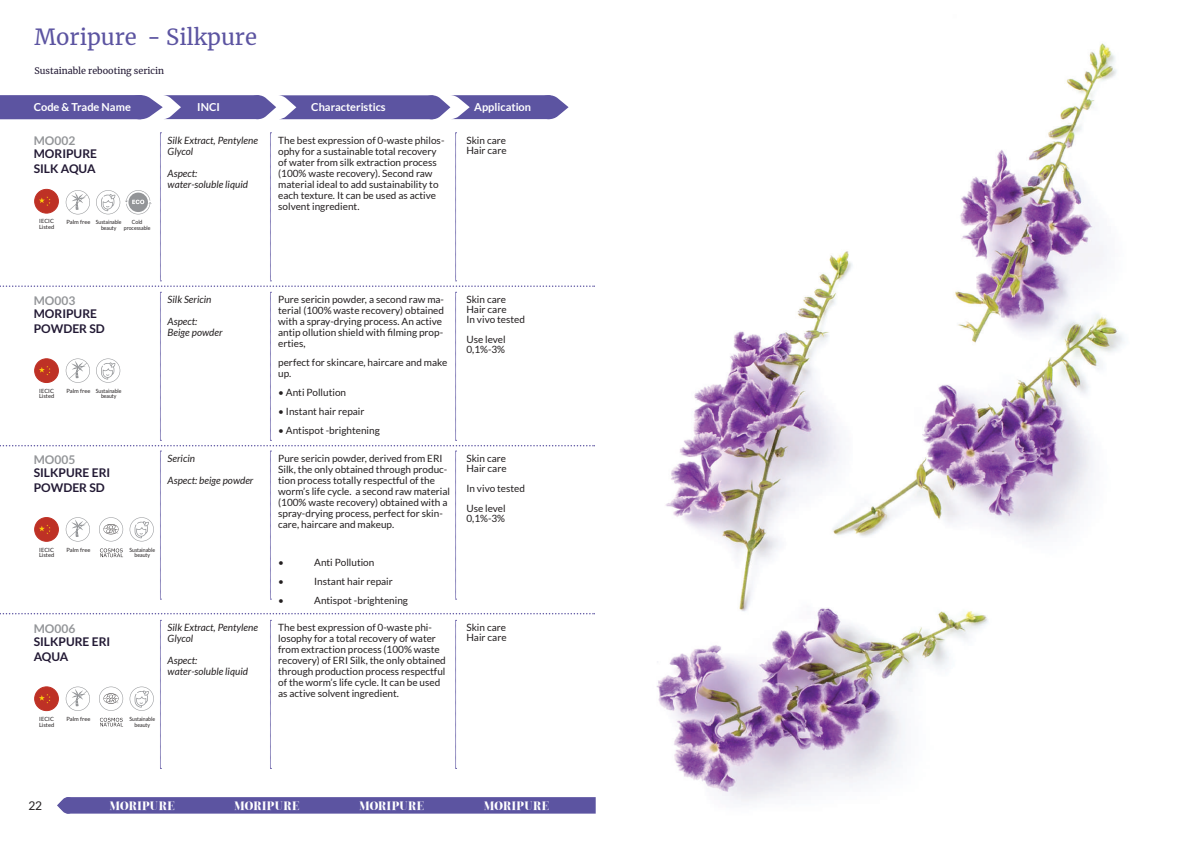
<style>
.page{position:relative;width:1191px;height:842px;background:#fff}
.page>*{position:absolute;margin:0;border:0;box-sizing:border-box;transform-origin:0 0}
.t1{font:22px "Merriweather";color:#5c54a1}
.t2{font:700 12.2px "Dalglish";color:#fff}
.t3{font:700 12px/15px "Lato";color:#221934}
.t4{font:700 12px "Lato";color:#939598}
.t5{font:12px "Lato";color:#231f20}
.t6{font:700 11px "Lato";color:#fff}
.t7{font:10px/11px "Lato";color:#231f20}
.t8{font:italic 10px/11px "Lato";color:#231f20}
.t9{font:9px "Merriweather";color:#221934}
.t10{font:5.7px/5.7px "Lato";letter-spacing:-.01em;color:#231f20}
.t11{font:5.7px/5.7px "Lato";letter-spacing:-.01em;color:#231f20;text-align:center;scale:.9 1}
.t12{font:5.7px/5.7px "Lato";letter-spacing:-.01em;color:#231f20;text-align:center;scale:.91 1}
</style>
<div class="page">
<svg style="left:0;top:95px;width:568px;height:24px;background:#7069ac"></svg>
<svg style="left:0;top:613px;width:595px;height:1px"></svg>
<svg style="left:160px;top:620px;width:1px;height:149px"></svg>
<svg style="left:270px;top:620px;width:1px;height:149px"></svg>
<svg style="left:455px;top:620px;width:1px;height:149px"></svg>
<svg style="left:0;top:133px;width:595px;height:467px"></svg>
<div style="left:35px;top:687px;width:23px;height:24px;background:#be3125;border-radius:50%"></div>
<div style="left:34px;top:687px;width:25px;height:24px;border:1px solid #bf3126;border-radius:50%"></div>
<svg style="left:39px;top:694px;width:11px;height:9px"></svg>
<svg style="left:66px;top:687px;width:24px;height:24px"></svg>
<svg style="left:100px;top:718px;width:23px;height:9px"></svg>
<svg style="left:99px;top:687px;width:24px;height:24px"></svg>
<svg style="left:130px;top:687px;width:24px;height:24px"></svg>
<img style="left:595px;top:43px;width:529px;height:771px">
<svg style="left:57px;top:797px;width:538px;height:17px;background:#625aa4"></svg>
<h1 class="t1" style="left:34px;top:22px;width:224px">Moripure - Silkpure</h1>
<p class="t9" style="left:34px;top:65px;width:131px">Sustainable rebooting sericin</p>
<p class="t6" style="left:34px;top:101px;width:99px">Code &amp; Trade Name</p>
<p class="t6" style="left:197px;top:101px;width:24px">INCI</p>
<p class="t6" style="left:311px;top:101px;width:76px">Characteristics</p>
<p class="t4" style="left:34px;top:134px;width:43px">MO002</p>
<p class="t3" style="left:34px;top:146px;width:65px">MORIPURE<br>SILK AQUA</p>
<p class="t10" style="left:39px;top:218px;width:17px">IECIC<br>Listed</p>
<p class="t11" style="left:96px;top:219px;width:30px">Sustainable beauty</p>
<p class="t10" style="left:67px;top:220px;width:25px">Palm free</p>
<p class="t12" style="left:124px;top:220px;width:31px">Cold processable</p>
<p class="t8" style="left:168px;top:135px;width:92px">Silk Extract, Pentylene<br>Glycol</p>
<p class="t8" style="left:168px;top:168px;width:82px">Aspect: water-soluble liquid</p>
<p class="t7" style="left:278px;top:135px;width:168px">The best expression of 0-waste philos&shy;ophy for a sustainable total recovery of water from silk extraction process (100% waste recovery). Second raw material ideal to add sustainability to each texture. It can be used as active solvent ingredient.</p>
<p class="t6" style="left:474px;top:101px;width:58px">Application</p>
<p class="t7" style="left:466px;top:135px;width:42px;line-height:10px">Skin care<br>Hair care</p>
<p class="t4" style="left:34px;top:294px;width:43px">MO003</p>
<p class="t3" style="left:34px;top:306px;width:73px">MORIPURE<br>POWDER SD</p>
<p class="t10" style="left:39px;top:388px;width:17px">IECIC<br>Listed</p>
<p class="t11" style="left:96px;top:388px;width:30px">Sustainable beauty</p>
<p class="t10" style="left:67px;top:388px;width:25px">Palm free</p>
<p class="t4" style="left:34px;top:452px;width:43px">MO005</p>
<p class="t3" style="left:34px;top:465px;width:78px">SILKPURE ERI<br>POWDER SD</p>
<p class="t8" style="left:168px;top:294px;width:45px">Silk Sericin</p>
<p class="t8" style="left:168px;top:316px;width:56px">Aspect:<br>Beige powder</p>
<p class="t8" style="left:168px;top:453px;width:29px">Sericin</p>
<p class="t8" style="left:168px;top:475px;width:87px">Aspect: beige powder</p>
<p class="t10" style="left:39px;top:546px;width:17px">IECIC<br>Listed</p>
<p class="t10" style="left:67px;top:547px;width:25px">Palm free</p>
<p class="t11" style="left:129px;top:546px;width:30px">Sustainable beauty</p>
<p class="t4" style="left:34px;top:622px;width:43px">MO006</p>
<p class="t3" style="left:34px;top:634px;width:78px">SILKPURE ERI<br>AQUA</p>
<p class="t8" style="left:168px;top:622px;width:92px">Silk Extract, Pentylene<br>Glycol</p>
<p class="t8" style="left:168px;top:655px;width:82px">Aspect: water-soluble liquid</p>
<p class="t10" style="left:39px;top:716px;width:17px">IECIC<br>Listed</p>
<p class="t10" style="left:67px;top:716px;width:25px">Palm free</p>
<p class="t11" style="left:129px;top:716px;width:30px">Sustainable beauty</p>
<p class="t7" style="left:278px;top:294px;width:167px">Pure sericin powder, a second raw ma&shy;terial (100% waste recovery) obtained with a spray-drying process. An active antip ollution shield with filming prop&shy;erties,</p>
<p class="t7" style="left:278px;top:357px;width:171px">perfect for skincare, haircare and make up.</p>
<p class="t7" style="left:278px;top:387px;width:69px">• Anti Pollution</p>
<p class="t7" style="left:278px;top:406px;width:88px">• Instant hair repair</p>
<p class="t7" style="left:278px;top:425px;width:103px">• Antispot -brightening</p>
<p class="t7" style="left:278px;top:453px;width:173px">Pure sericin powder, derived from ERI Silk, the only obtained through produc&shy;tion process totally respectful of the worm’s life cycle. a second raw material (100% waste recovery) obtained with a spray-drying process, perfect for skin&shy;care, haircare and makeup.</p>
<p class="t7" style="left:278px;top:557px;width:7px">•</p>
<p class="t7" style="left:314px;top:557px;width:62px">Anti Pollution</p>
<p class="t7" style="left:278px;top:576px;width:7px">•</p>
<p class="t7" style="left:314px;top:576px;width:80px">Instant hair repair</p>
<p class="t7" style="left:278px;top:595px;width:7px">•</p>
<p class="t7" style="left:314px;top:595px;width:95px">Antispot -brightening</p>
<p class="t7" style="left:278px;top:622px;width:169px">The best expression of 0-waste phi&shy;losophy for a total recovery of water from extraction process (100% waste recovery) of ERI Silk, the only obtained through production process respectful of the worm’s life cycle. It can be used as active solvent ingredient.</p>
<p class="t7" style="left:466px;top:295px;width:60px;line-height:10px">Skin care<br>Hair care<br>In vivo tested</p>
<p class="t7" style="left:466px;top:335px;width:41px;line-height:10px">Use level<br>0,1%-3%</p>
<p class="t7" style="left:466px;top:453px;width:42px;line-height:10px">Skin care<br>Hair care</p>
<p class="t7" style="left:466px;top:478px;width:60px;line-height:20px">In vivo tested<br>Use level</p>
<p class="t7" style="left:466px;top:513px;width:40px">0,1%-3%</p>
<p class="t7" style="left:466px;top:623px;width:42px;line-height:10px">Skin care<br>Hair care</p>
<p class="t5" style="left:28px;top:799px;width:15px">22</p>
<p class="t2" style="left:109px;top:799px;width:67px">MORIPURE</p>
<p class="t2" style="left:234px;top:799px;width:67px">MORIPURE</p>
<p class="t2" style="left:359px;top:799px;width:67px">MORIPURE</p>
<p class="t2" style="left:483px;top:799px;width:67px">MORIPURE</p>
</div>
